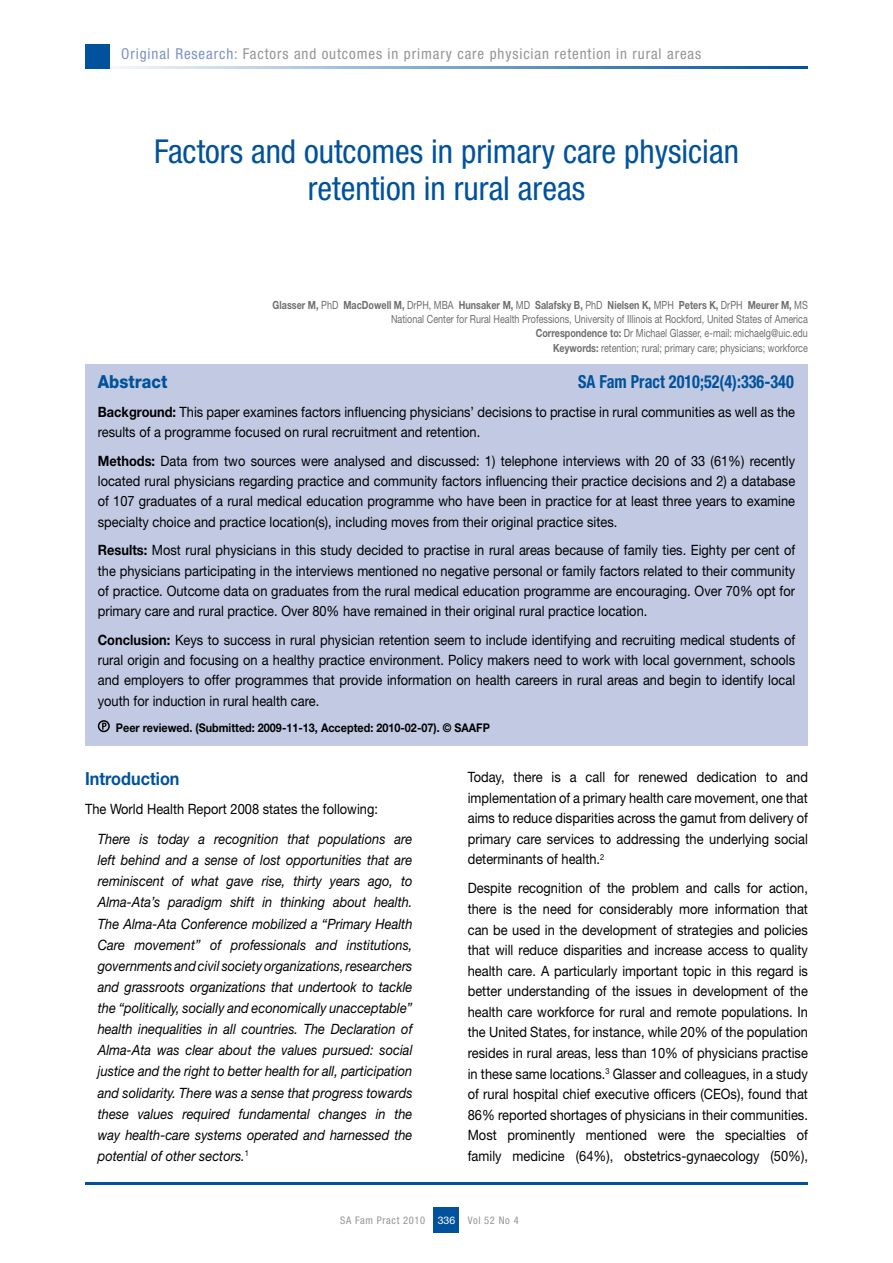
<style>
.page{position:relative;width:893px;height:1263px;background:#fff}
.page>*{position:absolute;margin:0;border:0;box-sizing:border-box;transform-origin:0 0}
.t1{font:condensed 33px/37.5px "Helvetica Neue LT Std";color:#00529c;text-align:center}
.t2{font:700 condensed 18px "Helvetica Neue LT Std";color:#00529c;scale:.9 1}
.t3{font:700 18px "Helvetica Neue LT Std";color:#00529c;scale:.9 1}
.t4{font:800 18px "Helvetica Neue LT Std";color:#00529c;scale:.9 1}
.t5{font:condensed 15px "Helvetica Neue LT Std";letter-spacing:.06em;color:#939598}
.t6{font:14.25px/20.5px "Helvetica Neue LT Std";color:#000;text-align:justify;scale:.9 1}
.t7{font:italic 14.25px/21.1px "Helvetica Neue LT Std";color:#000;text-align:justify;scale:.9 1}
.t8{font:700 12px "Helvetica Neue LT Std";color:#000;scale:.9 1}
.t9{font:11.25px/14.2px "Helvetica Neue LT Std";color:#6d6e71;text-align:right;scale:.8 1}
.t10{font:condensed 10.5px "Helvetica Neue LT Std";letter-spacing:.06em;color:#939598}
.s1{color:#7c91c4}
.s2{font-weight:700}
.s3{font-stretch:normal;color:#fff}
</style>
<div class="page">
<hr style="left:85px;top:66px;width:723px;height:2px;background:#00529c">
<div style="left:85px;top:44px;width:24px;height:24px;background:#00529c"></div>
<div style="left:434px;top:1208px;width:25px;height:25px;background:#00529c"></div>
<hr style="left:85px;top:1182px;width:723px;height:2px;background:#00529c">
<div style="left:85px;top:364px;width:723px;height:381px;background:#c2cae3"></div>
<div style="left:98px;top:720px;width:12px;height:12px;border:2px solid #000;border-radius:50%"></div>
<svg style="left:102px;top:723px;width:4px;height:7px"></svg>
<p class="t5" style="left:121px;top:45px;width:581px"><span class="s1">Original Research:</span> Factors and outcomes in primary care physician retention in rural areas</p>
<h1 class="t1" style="left:154px;top:132px;width:586px">Factors and outcomes in primary care physician retention in rural areas</h1>
<p class="t9" style="left:273px;top:298px;width:671px"><span class="s2">Glasser M,</span> PhD <span class="s2">MacDowell M,</span> DrPH, MBA <span class="s2">Hunsaker M,</span> MD <span class="s2">Salafsky B,</span> PhD <span class="s2">Nielsen K,</span> MPH <span class="s2">Peters K,</span> DrPH <span class="s2">Meurer M,</span> MS National Center for Rural Health Professions, University of Illinois at Rockford, United States of America<br><span class="s2">Correspondence to:</span> Dr Michael Glasser, e-mail: michaelg@uic.edu<br><span class="s2">Keywords:</span> retention; rural; primary care; physicians; workforce</p>
<p class="t4" style="left:98px;top:371px;width:79px">Abstract</p>
<p class="t2" style="left:578px;top:371px;width:241px">SA Fam Pract 2010;52(4):336-340</p>
<p class="t6" style="left:98px;top:401px;width:776px"><span class="s2">Background:</span> This paper examines factors influencing physicians’ decisions to practise in rural communities as well as the results of a programme focused on rural recruitment and retention.</p>
<p class="t6" style="left:98px;top:450px;width:776px"><span class="s2">Methods:</span> Data from two sources were analysed and discussed: 1) telephone interviews with 20 of 33 (61%) recently located rural physicians regarding practice and community factors influencing their practice decisions and 2) a database of 107 graduates of a rural medical education programme who have been in practice for at least three years to examine specialty choice and practice location(s), including moves from their original practice sites.</p>
<p class="t6" style="left:98px;top:540px;width:776px"><span class="s2">Results:</span> Most rural physicians in this study decided to practise in rural areas because of family ties. Eighty per cent of the physicians participating in the interviews mentioned no negative personal or family factors related to their community of practice. Outcome data on graduates from the rural medical education programme are encouraging. Over 70% opt for primary care and rural practice. Over 80% have remained in their original rural practice location.</p>
<p class="t6" style="left:98px;top:629px;width:776px"><span class="s2">Conclusion:</span> Keys to success in rural physician retention seem to include identifying and recruiting medical students of rural origin and focusing on a healthy practice environment. Policy makers need to work with local government, schools and employers to offer programmes that provide information on health careers in rural areas and begin to identify local youth for induction in rural health care.</p>
<p class="t8" style="left:116px;top:720px;width:417px">Peer reviewed. (Submitted: 2009-11-13, Accepted: 2010-02-07). © SAAFP</p>
<p class="t3" style="left:85px;top:767px;width:107px">Introduction</p>
<p class="t6" style="left:85px;top:799px;width:327px">The World Health Report 2008 states the following:</p>
<p class="t7" style="left:98px;top:828px;width:351px">There is today a recognition that populations are left behind and a sense of lost opportunities that are reminiscent of what gave rise, thirty years ago, to Alma-Ata’s paradigm shift in thinking about health.<br>The Alma-Ata Conference mobilized a “Primary Health Care movement” of professionals and institutions, governments and civil society organizations, researchers and grassroots organizations that undertook to tackle the “politically, socially and economically unacceptable” health inequalities in all countries. The Declaration of Alma-Ata was clear about the values pursued: social justice and the right to better health for all, participation and solidarity. There was a sense that progress towards these values required fundamental changes in the way health-care systems operated and harnessed the potential of other sectors.<sup>1</sup></p>
<p class="t6" style="left:468px;top:766px;width:379px">Today, there is a call for renewed dedication to and implementation of a primary health care movement, one that aims to reduce disparities across the gamut from delivery of primary care services to addressing the underlying social determinants of health.<sup>2</sup></p>
<p class="t6" style="left:468px;top:878px;width:379px">Despite recognition of the problem and calls for action, there is the need for considerably more information that can be used in the development of strategies and policies that will reduce disparities and increase access to quality health care. A particularly important topic in this regard is better understanding of the issues in development of the health care workforce for rural and remote populations. In the United States, for instance, while 20% of the population resides in rural areas, less than 10% of physicians practise in these same locations.<sup>3</sup> Glasser and colleagues, in a study of rural hospital chief executive officers (CEOs), found that 86% reported shortages of physicians in their communities.<br>Most prominently mentioned were the specialties of family medicine (64%), obstetrics-gynaecology (50%),</p>
<p class="t10" style="left:340px;top:1214px;width:180px">SA Fam Pract 2010 <span class="s3">336</span> Vol 52 No 4</p>
</div>
